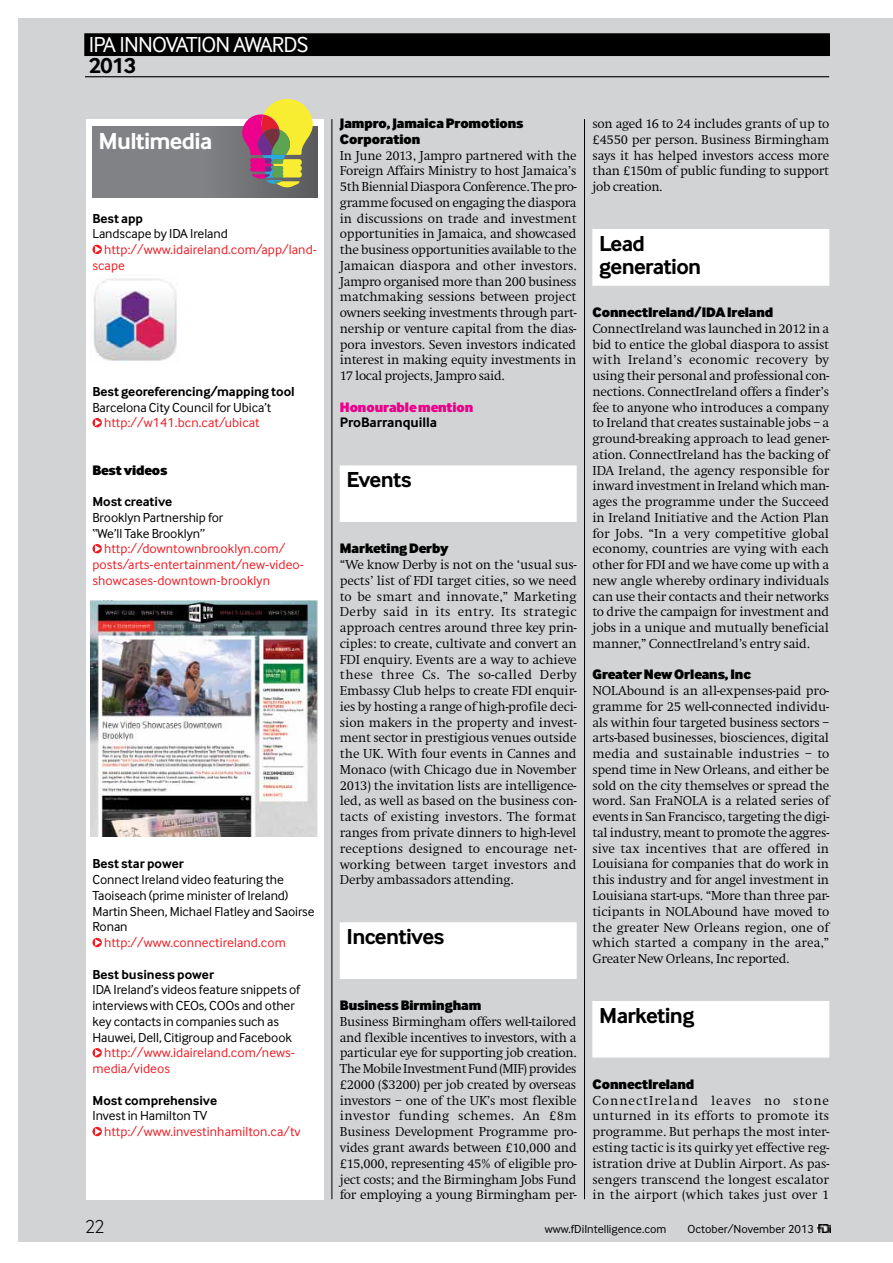
<style>
.page{position:relative;width:893px;height:1263px;background:#fff}
.page>*{position:absolute;margin:0;border:0;box-sizing:border-box;transform-origin:0 0}
.t1{font:700 24px "Inter Face Corp";letter-spacing:-.03em;color:#fff}
.t2{font:700 22.5px/22.5px "Inter Face Corp";letter-spacing:-.03em;color:#000}
.t3{font:22.5px "Inter Face Corp";letter-spacing:-.035em;color:#fff}
.t4{font:300 19.5px "Inter Face Corp";color:#000}
.t5{font:900 14.25px/15.8px "Inter Face Corp";letter-spacing:-.005em;color:#000}
.t6{font:900 14.25px "Inter Face Corp";letter-spacing:-.005em;color:#ec008c}
.t7{font:700 14.25px "Inter Face Corp";letter-spacing:-.005em;color:#000}
.t8{font:300 13.5px/15.8px "Swift EF";letter-spacing:-.015em;color:#000;text-align:justify}
.t9{font:13.5px/15.8px "Inter Face Corp";letter-spacing:-.005em;color:#000}
.t10{font:13.5px/15.8px "Inter Face Corp";letter-spacing:.01em;color:#ed1d24}
.t11{font:700 13.5px "Inter Face Corp";letter-spacing:-.005em;color:#000}
.t12{font:12px "Inter Face Corp";color:#000}
</style>
<div class="page">
<div style="left:18px;top:19px;width:875px;height:1222px;background:#d1d3d4"></div>
<svg style="left:817px;top:1224px;width:13px;height:8px"></svg>
<div style="left:340px;top:466px;width:236px;height:55px;background:#fff"></div>
<div style="left:340px;top:466px;width:237px;height:56px;border:1px solid #fff"></div>
<div style="left:340px;top:923px;width:236px;height:55px;background:#fff"></div>
<div style="left:340px;top:922px;width:237px;height:57px;border:1px solid #fff"></div>
<div style="left:593px;top:230px;width:236px;height:55px;background:#fff"></div>
<div style="left:592px;top:229px;width:237px;height:57px;border:1px solid #fff"></div>
<div style="left:593px;top:1001px;width:236px;height:56px;background:#fff"></div>
<div style="left:85px;top:34px;width:744px;height:21px;background:#000"></div>
<div style="left:84px;top:33px;width:746px;height:23px;border:2px solid #000"></div>
<hr style="left:85px;top:76px;width:744px;height:1px;background:#000">
<div style="left:86px;top:119px;width:238px;height:1080px;background:#fff"></div>
<div style="left:92px;top:245px;width:10px;height:9px;background:#ed1d24;border-radius:50%"></div>
<svg style="left:95px;top:246px;width:6px;height:7px"></svg>
<svg style="left:92px;top:418px;width:10px;height:9px"></svg>
<svg style="left:95px;top:419px;width:6px;height:7px"></svg>
<svg style="left:92px;top:544px;width:10px;height:9px"></svg>
<svg style="left:95px;top:545px;width:6px;height:7px"></svg>
<div style="left:92px;top:938px;width:10px;height:9px;background:#ed1d24;border-radius:50%"></div>
<svg style="left:95px;top:939px;width:6px;height:7px"></svg>
<svg style="left:92px;top:1048px;width:10px;height:9px"></svg>
<svg style="left:95px;top:1049px;width:6px;height:7px"></svg>
<div style="left:92px;top:1127px;width:10px;height:9px;background:#ed1d24;border-radius:50%"></div>
<svg style="left:95px;top:1128px;width:6px;height:7px"></svg>
<hr style="left:332px;top:119px;width:1px;height:1080px;background:#000">
<hr style="left:584px;top:119px;width:1px;height:1080px;background:#000">
<div style="left:93px;top:127px;width:225px;height:71px;background:linear-gradient(to right,#8a8c8f,#646566)"></div>
<svg style="left:242px;top:99px;width:71px;height:88px;background:#b48f68"></svg>
<img style="left:93px;top:278px;width:84px;height:84px">
<img style="left:91px;top:601px;width:227px;height:235px">
<h2 class="t3" style="left:89px;top:32px;width:50px">IPA Inno</h2>
<h2 class="t3" style="left:166px;top:32px;width:144px">vation awards</h2>
<h2 class="t2" style="left:89px;top:55px;width:49px">2013</h2>
<h1 class="t1" style="left:99px;top:127px;width:115px">Multimedia</h1>
<p class="t11" style="left:92px;top:210px;width:52px">Best app</p>
<p class="t9" style="left:92px;top:226px;width:137px">Landscape by IDA Ireland</p>
<p class="t10" style="left:92px;top:242px;width:226px;text-indent:12px">http://www.idaireland.com/app/land&shy;scape</p>
<p class="t11" style="left:92px;top:384px;width:204px">Best georeferencing/mapping tool</p>
<p class="t9" style="left:92px;top:399px;width:180px">Barcelona City Council for Ubica’t</p>
<p class="t10" style="left:104px;top:415px;width:157px">http://w141.bcn.cat/ubicat</p>
<p class="t5" style="left:92px;top:462px;width:77px">Best videos</p>
<p class="t11" style="left:92px;top:494px;width:81px">Most creative</p>
<p class="t9" style="left:92px;top:509px;width:132px">Brooklyn Partnership for “We’ll Take Brooklyn”</p>
<p class="t10" style="left:92px;top:541px;width:213px;text-indent:12px">http://downtownbrooklyn.com/ posts/arts-entertainment/new-video&shy;showcases-downtown-brooklyn</p>
<p class="t11" style="left:92px;top:856px;width:93px">Best star power</p>
<p class="t9" style="left:92px;top:872px;width:224px">Connect Ireland video featuring the<br>Taoiseach (prime minister of Ireland)<br>Martin Sheen, M ichael Flatley and Saoirse<br>Ronan</p>
<p class="t10" style="left:104px;top:935px;width:183px">http://www.connectireland.com</p>
<p class="t11" style="left:92px;top:966px;width:123px">Best business power</p>
<p class="t9" style="left:92px;top:982px;width:210px">IDA Ireland’s videos feature snippets of interviews with CEOs, COOs and other key contacts in companies such as Hauwei, Dell, Citigroup and Facebook</p>
<p class="t10" style="left:92px;top:1045px;width:204px;text-indent:12px">http://www.idaireland.com/news&shy;media/videos</p>
<p class="t11" style="left:92px;top:1092px;width:126px">Most comprehensive</p>
<p class="t9" style="left:92px;top:1108px;width:109px">Invest in Hamilton TV</p>
<p class="t10" style="left:104px;top:1124px;width:198px">http://www.investinhamilton.ca/tv</p>
<p class="t5" style="left:340px;top:115px;width:185px">Jampro, Jamaica Promotions<br>Corporation</p>
<p class="t8" style="left:340px;top:148px;width:238px">In June 2013, Jampro partnered with the Foreign Affairs Ministry to host Jamaica’s 5th Biennial Diaspora Conference. The pro&shy;gramme focused on engaging the diaspora in discussions on trade and investment opportunities in Jamaica, and showcased the business opportunities available to the Jamaican diaspora and other investors.<br>Jampro organised more than 200 business matchmaking sessions between project owners seeking investments through part&shy;nership or venture capital from the dias&shy;pora investors. Seven investors indicated interest in making equity investments in 17 local projects, Jampro said.</p>
<p class="t6" style="left:340px;top:398px;width:135px">Honourable mention</p>
<p class="t7" style="left:340px;top:414px;width:99px">ProBarranquilla</p>
<h2 class="t2" style="left:347px;top:468px;width:67px">Events</h2>
<p class="t5" style="left:340px;top:540px;width:110px">Marketing Derby</p>
<p class="t8" style="left:340px;top:557px;width:238px">“We know Derby is not on the ‘usual sus&shy;pects’ list of FDI target cities, so we need to be smart and innovate,” Marketing Derby said in its entry. Its strategic approach centres around three key prin&shy;ciples: to create, cultivate and convert an FDI enquiry. Events are a way to achieve these three Cs. The so-called Derby Embassy Club helps to create FDI enquir&shy;ies by hosting a range of high-profile deci&shy;sion makers in the property and invest&shy;ment sector in prestigious venues outside the UK. With four events in Cannes and Monaco (with Chicago due in November 2013) the invitation lists are intelligence&shy;led, as well as based on the business con&shy;tacts of existing investors. The format ranges from private dinners to high-level receptions designed to encourage net&shy;working between target investors and Derby ambassadors attending.</p>
<h2 class="t2" style="left:347px;top:925px;width:99px">Incentives</h2>
<p class="t5" style="left:340px;top:997px;width:143px">Business Birmingham</p>
<p class="t8" style="left:340px;top:1014px;width:238px">Business Birmingham offers well-tailored and flexible incentives to investors, with a particular eye for supporting job creation.<br>The Mobile Investment Fund (MIF) provides £2000 ($3200) per job created by overseas investors – one of the UK’s most flexible investor funding schemes. An £8m Business Development Programme pro&shy;vides grant awards between £10,000 and £15,000, representing 45% of eligible pro&shy;ject costs; and the Birmingham Jobs Fund for employing a young Birmingham per-</p>
<p class="t8" style="left:592px;top:116px;width:238px">son aged 16 to 24 includes grants of up to £4550 per person. Business Birmingham says it has helped investors access more than £150m of public funding to support job creation.</p>
<h2 class="t2" style="left:599px;top:232px;width:104px">Lead generation</h2>
<p class="t5" style="left:592px;top:304px;width:182px">ConnectIreland/IDA Ireland</p>
<p class="t8" style="left:592px;top:321px;width:238px">ConnectIreland was launched in 2012 in a bid to entice the global diaspora to assist with Ireland’s economic recovery by using their personal and professional con&shy;nections. ConnectIreland offers a finder’s fee to anyone who introduces a company to Ireland that creates sustainable jobs – a ground-breaking approach to lead gener&shy;ation. ConnectIreland has the backing of IDA Ireland, the agency responsible for inward investment in Ireland which man&shy;ages the programme under the Succeed in Ireland Initiative and the Action Plan for Jobs. “In a very competitive global economy, countries are vying with each other for FDI and we have come up with a new angle whereby ordinary individuals can use their contacts and their networks to drive the campaign for investment and jobs in a unique and mutually beneficial manner,” ConnectIreland’s entry said.</p>
<p class="t5" style="left:592px;top:666px;width:160px">Greater New Orleans, Inc</p>
<p class="t8" style="left:592px;top:683px;width:238px">NOLAbound is an all-expenses-paid pro&shy;gramme for 25 well-connected individu&shy;als within four targeted business sectors – arts-based businesses, biosciences, digital media and sustainable industries – to spend time in New Orleans, and either be sold on the city themselves or spread the word. San FraNOLA is a related series of events in San Francisco, targeting the digi&shy;tal industry, meant to promote the aggres&shy;sive tax incentives that are offered in Louisiana for companies that do work in this industry and for angel investment in Louisiana start-ups. “More than three par&shy;ticipants in NOLAbound have moved to the greater New Orleans region, one of which started a company in the area,” Greater New Orleans, Inc reported.</p>
<h2 class="t2" style="left:599px;top:1004px;width:97px">Marketing</h2>
<p class="t5" style="left:592px;top:1076px;width:103px">ConnectIreland</p>
<p class="t8" style="left:592px;top:1093px;width:238px">ConnectIreland leaves no stone unturned in its efforts to promote its programme. But perhaps the most inter&shy;esting tactic is its quirky yet effective reg&shy;istration drive at Dublin Airport. As pas&shy;sengers transcend the longest escalator in the airport (which takes just over 1</p>
<h3 class="t4" style="left:85px;top:1215px;width:21px">22</h3>
<p class="t12" style="left:545px;top:1222px;width:123px">www.fDiIntelligence.com</p>
<p class="t12" style="left:688px;top:1222px;width:128px">October/November 2013</p>
</div>
